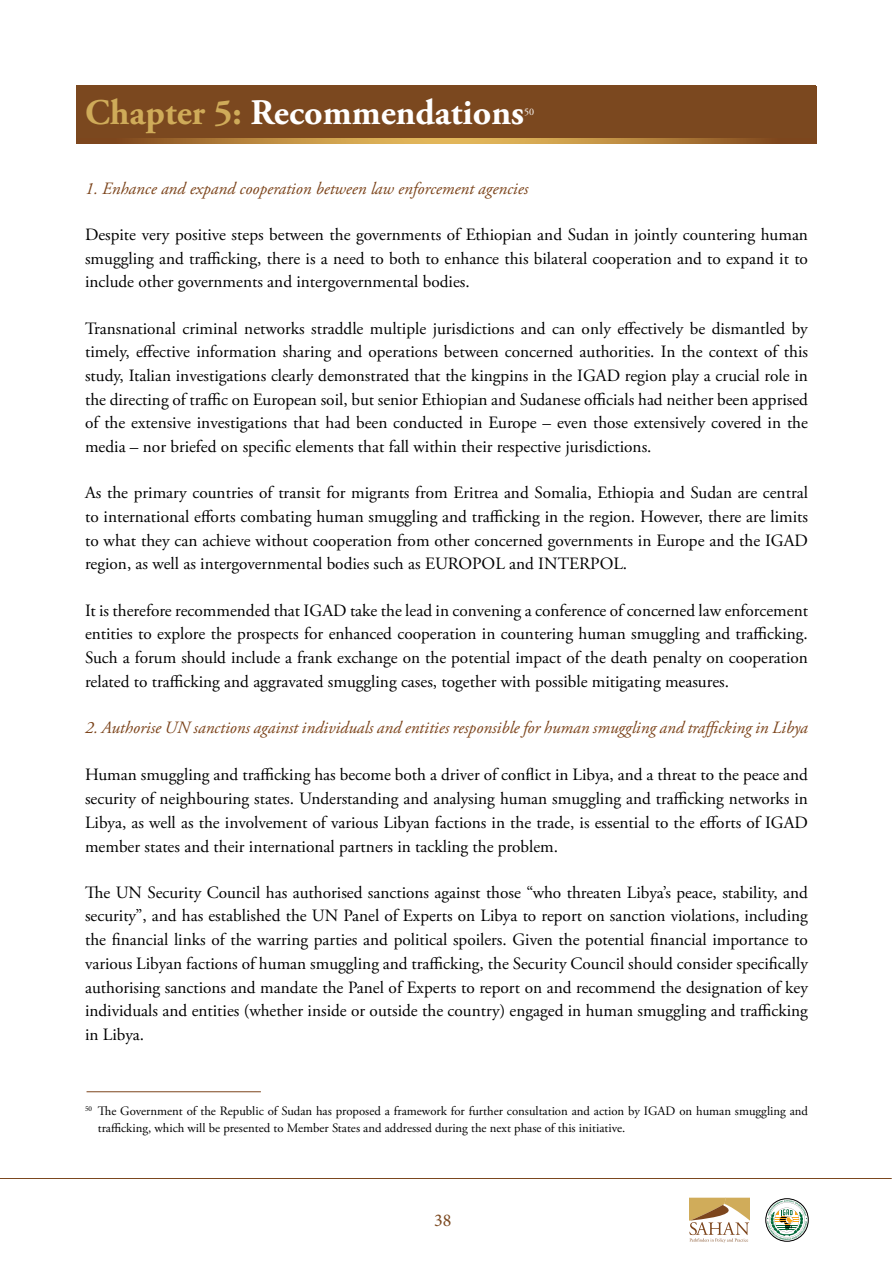
<style>
.page{position:relative;width:893px;height:1263px;background:#fff}
.page>*{position:absolute;margin:0;border:0;box-sizing:border-box;transform-origin:0 0}
.t1{font:700 36px "Adobe Garamond Pro";color:#fff}
.t2{font:18px "Minion Pro";color:#7b481f}
.t3{font:17.25px/23.7px "Adobe Garamond Pro";color:#000;text-align:justify}
.t4{font:italic 17.25px "Adobe Garamond Pro";color:#7c441b}
.t5{font:12.75px/16.5px "Adobe Garamond Pro";color:#000}
.t6{font:10.05px "Adobe Garamond Pro";color:#fff}
.s1{color:#cfab59}
</style>
<div class="page">
<hr style="left:0;top:1178px;width:892px;height:1px;background:#7b481f">
<svg style="left:766px;top:1199px;width:42px;height:42px"></svg>
<svg style="left:689px;top:1198px;width:60px;height:45px"></svg>
<svg style="left:77px;top:137px;width:739px;height:6px;background:#ab7a38"></svg>
<div style="left:77px;top:85px;width:739px;height:52px;background:#7b481f"></div>
<hr style="left:87px;top:1091px;width:174px;height:1px;background:#7d451c">
<h1 class="t1" style="left:85px;top:92px;width:441px"><span class="s1">Chapter 5:</span> Recommendations</h1>
<p class="t6" style="left:524px;top:106px;width:12px">50</p>
<p class="t4" style="left:85px;top:178px;width:445px">1. Enhance and expand cooperation between law enforcement agencies</p>
<p class="t3" style="left:85px;top:223px;width:724px">Despite very positive steps between the governments of Ethiopian and Sudan in jointly countering human smuggling and trafficking, there is a need to both to enhance this bilateral cooperation and to expand it to include other governments and intergovernmental bodies.</p>
<p class="t3" style="left:85px;top:317px;width:724px">Transnational criminal networks straddle multiple jurisdictions and can only effectively be dismantled by timely, effective information sharing and operations between concerned authorities. In the context of this study, Italian investigations clearly demonstrated that the kingpins in the IGAD region play a crucial role in the directing of traffic on European soil, but senior Ethiopian and Sudanese officials had neither been apprised of the extensive investigations that had been conducted in Europe – even those extensively covered in the media – nor briefed on specific elements that fall within their respective jurisdictions.</p>
<p class="t3" style="left:85px;top:482px;width:724px">As the primary countries of transit for migrants from Eritrea and Somalia, Ethiopia and Sudan are central to international efforts combating human smuggling and trafficking in the region. However, there are limits to what they can achieve without cooperation from other concerned governments in Europe and the IGAD region, as well as intergovernmental bodies such as EUROPOL and INTERPOL.</p>
<p class="t3" style="left:85px;top:599px;width:724px">It is therefore recommended that IGAD take the lead in convening a conference of concerned law enforcement entities to explore the prospects for enhanced cooperation in countering human smuggling and trafficking.<br>Such a forum should include a frank exchange on the potential impact of the death penalty on cooperation related to trafficking and aggravated smuggling cases, together with possible mitigating measures.</p>
<p class="t4" style="left:85px;top:717px;width:724px">2. Authorise UN sanctions against individuals and entities responsible for human smuggling and trafficking in Libya</p>
<p class="t3" style="left:85px;top:764px;width:724px">Human smuggling and trafficking has become both a driver of conflict in Libya, and a threat to the peace and security of neighbouring states. Understanding and analysing human smuggling and trafficking networks in Libya, as well as the involvement of various Libyan factions in the trade, is essential to the efforts of IGAD member states and their international partners in tackling the problem.</p>
<p class="t3" style="left:85px;top:881px;width:724px">The UN Security Council has authorised sanctions against those “who threaten Libya’s peace, stability, and security”, and has established the UN Panel of Experts on Libya to report on sanction violations, including the financial links of the warring parties and political spoilers. Given the potential financial importance to various Libyan factions of human smuggling and trafficking, the Security Council should consider specifically authorising sanctions and mandate the Panel of Experts to report on and recommend the designation of key individuals and entities (whether inside or outside the country) engaged in human smuggling and trafficking in Libya.</p>
<p class="t5" style="left:98px;top:1103px;width:712px;text-indent:-13px"><sup>50</sup> The Government of the Republic of Sudan has proposed a framework for further consultation and action by IGAD on human smuggling and trafficking, which will be presented to Member States and addressed during the next phase of this initiative.</p>
<p class="t2" style="left:434px;top:1208px;width:19px">38</p>
</div>
